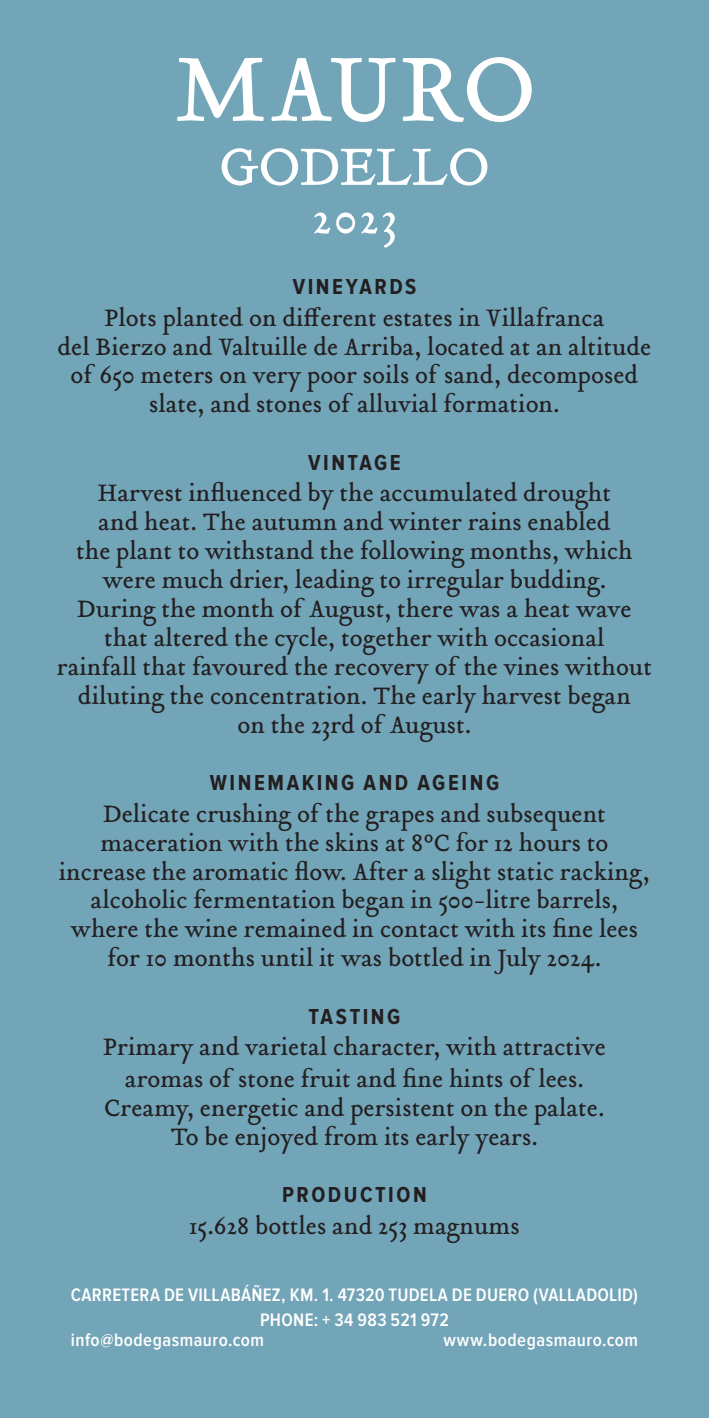
<style>
.page{position:relative;width:709px;height:1418px;background:#fff}
.page>*{position:absolute;margin:0;border:0;box-sizing:border-box;transform-origin:0 0}
.t1{font:26.25px/28.8px "Tribute Roman";color:#231f20;text-align:center}
.t2{font:700 22.5px "Proxima Nova Cond";letter-spacing:.115em;color:#231f20}
.t3{font:600 18.75px "Proxima Nova Cond";letter-spacing:.02em;color:#fff}
.s1{font-family:"Tribute Roman Ligatures"}
</style>
<div class="page">
<div style="left:0;top:0;width:709px;height:1417px;background:#73a5b8"></div>
<svg style="left:177px;top:58px;width:86px;height:63px"></svg>
<svg style="left:403px;top:57px;width:128px;height:65px"></svg>
<svg style="left:271px;top:58px;width:124px;height:64px"></svg>
<svg style="left:221px;top:148px;width:266px;height:37px"></svg>
<svg style="left:314px;top:212px;width:81px;height:36px"></svg>
<p class="t2" style="left:293px;top:274px;width:125px">VINEYARDS</p>
<p class="t1" style="left:104px;top:303px;width:501px">Plots planted on different estates in Villafranca</p>
<p class="t1" style="left:58px;top:332px;width:595px">del Bierzo and Valtuille de Arriba, located at an altitude of <span class="s1">650</span> meters on very poor soils of sand, decomposed slate, and stones of alluvial formation.</p>
<p class="t2" style="left:308px;top:450px;width:94px">VINTAGE</p>
<p class="t1" style="left:98px;top:479px;width:514px">Harvest influenced by the accumulated drought</p>
<p class="t1" style="left:98px;top:507px;width:514px">and heat. The autumn and winter rains enabled</p>
<p class="t1" style="left:76px;top:536px;width:558px">the plant to withstand the following months, which were much drier, leading to irregular budding.</p>
<p class="t1" style="left:77px;top:594px;width:556px">During the month of August, there was a heat wave</p>
<p class="t1" style="left:104px;top:623px;width:502px">that altered the cycle, together with occasional</p>
<p class="t1" style="left:57px;top:652px;width:596px">rainfall that favoured the recovery of the vines without</p>
<p class="t1" style="left:78px;top:681px;width:554px">diluting the concentration. The early harvest began</p>
<p class="t1" style="left:237px;top:709px;width:235px">on the <span class="s1">23</span>rd of August.</p>
<p class="t2" style="left:210px;top:770px;width:291px">WINEMAKING AND AGEING</p>
<p class="t1" style="left:103px;top:799px;width:504px">Delicate crushing of the grapes and subsequent</p>
<p class="t1" style="left:101px;top:827px;width:509px">maceration with the skins at <span class="s1">8</span>ºC for <span class="s1">12</span> hours to</p>
<p class="t1" style="left:59px;top:856px;width:592px">increase the aromatic flow. After a slight static racking,</p>
<p class="t1" style="left:91px;top:885px;width:529px">alcoholic fermentation began in <span class="s1">500</span>-litre barrels,</p>
<p class="t1" style="left:71px;top:914px;width:568px">where the wine remained in contact with its fine lees</p>
<p class="t1" style="left:108px;top:943px;width:495px">for <span class="s1">10</span> months until it was bottled in July <span class="s1">2024</span>.</p>
<p class="t2" style="left:308px;top:1003px;width:93px">TASTING</p>
<p class="t1" style="left:103px;top:1032px;width:504px">Primary and varietal character, with attractive</p>
<p class="t1" style="left:125px;top:1063px;width:460px">aromas of stone fruit and fine hints of lees.</p>
<p class="t1" style="left:104px;top:1092px;width:502px">Creamy, energetic and persistent on the palate.</p>
<p class="t1" style="left:171px;top:1121px;width:369px">To be enjoyed from its early years.</p>
<p class="t2" style="left:282px;top:1182px;width:146px">PRODUCTION</p>
<p class="t1" style="left:189px;top:1210px;width:332px"><span class="s1">15.628</span> bottles and <span class="s1">253</span> magnums</p>
<p class="t3" style="left:71px;top:1284px;width:568px">CARRETERA DE VILLABÁÑEZ, KM. 1. 47320 TUDELA DE DUERO (VALLADOLID)</p>
<p class="t3" style="left:260px;top:1309px;width:190px">PHONE: + 34 983 521 972</p>
<p class="t3" style="left:71px;top:1329px;width:195px">info@bodegasmauro.com</p>
<p class="t3" style="left:443px;top:1329px;width:196px">www.bodegasmauro.com</p>
</div>
